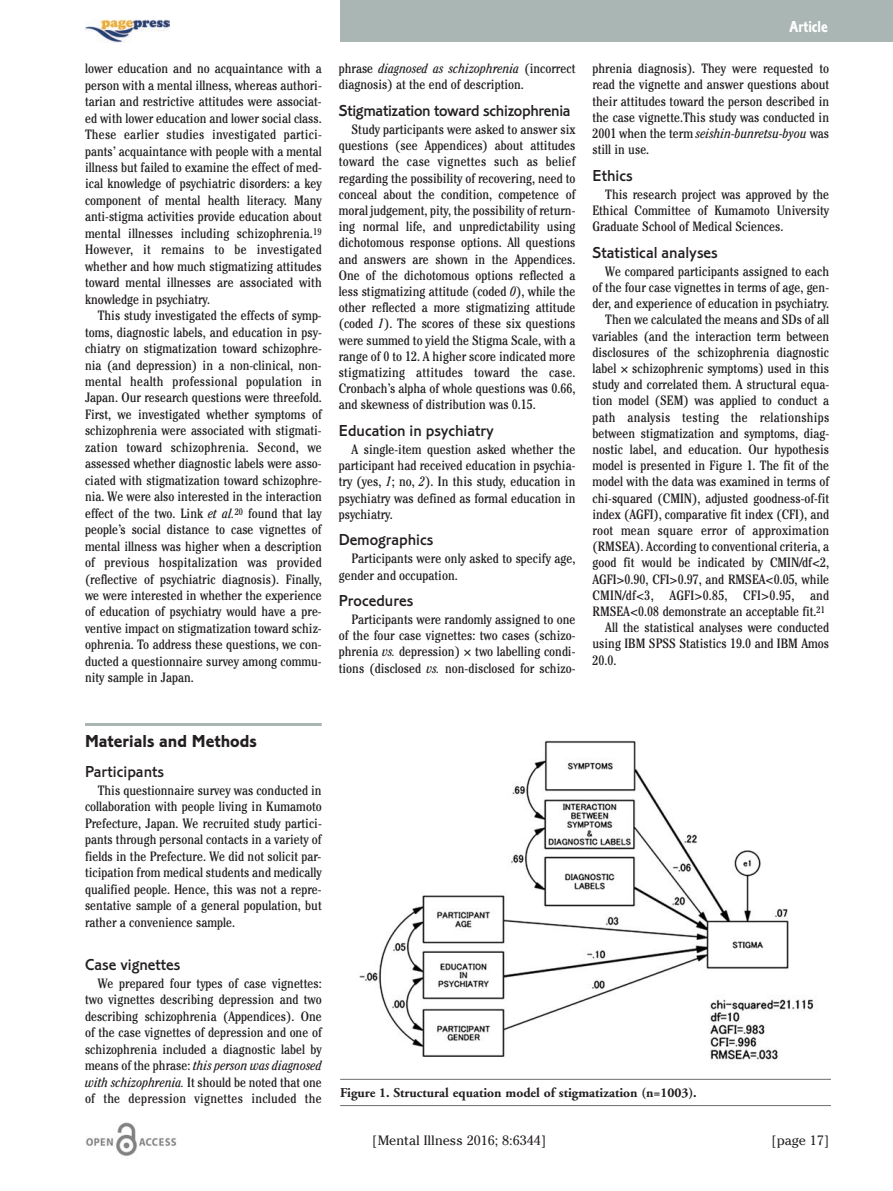
<style>
.page{position:relative;width:893px;height:1191px;background:#fff}
.page>*{position:absolute;margin:0;border:0;box-sizing:border-box;transform-origin:0 0}
.t1{font:18px "Corinthian Bold Plain";color:#231f20}
.t2{font:16.5px "Corinthian Medium Plain";color:#231f20}
.t3{font:16.5px "Corinthian Medium Plain";letter-spacing:-.02em;color:#231f20}
.t4{font:16.5px "Corinthian Bold Condensed Plain";color:#fff}
.t5{font:condensed 13.5px/16.5px "Cheltenham";color:#231f20;text-align:justify}
.t6{font:condensed 13.5px "Cheltenham";letter-spacing:.02em;color:#231f20}
.t7{font:700 13.5px "Adobe Garamond";color:#231f20}
.t8{font:13.5px "Cheltenham";color:#231f20}
.s1{font-style:italic}
</style>
<div class="page">
<hr style="left:85px;top:723px;width:237px;height:3px;background:#a9b6b3">
<div style="left:340px;top:0;width:553px;height:42px;background:#a9b6b3"></div>
<img style="left:85px;top:19px;width:85px;height:24px">
<img style="left:86px;top:1123px;width:91px;height:34px">
<hr style="left:340px;top:1079px;width:491px;height:1px;background:#6c6d70">
<hr style="left:340px;top:1105px;width:491px;height:1px;background:#6c6d70">
<img style="left:359px;top:740px;width:455px;height:320px">
<p class="t5" style="left:85px;top:62px;width:238px">lower education and no acquaintance with a person with a mental illness, whereas authori&shy;tarian and restrictive attitudes were associat&shy;ed with lower education and lower social class.<br>These earlier studies investigated partici&shy;pants’ acquaintance with people with a mental illness but failed to examine the effect of med&shy;ical knowledge of psychiatric disorders: a key component of mental health literacy. Many anti-stigma activities provide education about mental illnesses including schizophrenia.<sup>19<br></sup>However, it remains to be investigated whether and how much stigmatizing attitudes toward mental illnesses are associated with knowledge in psychiatry.</p>
<p class="t5" style="left:85px;top:308px;width:238px;text-indent:13px">This study investigated the effects of symp&shy;toms, diagnostic labels, and education in psy&shy;chiatry on stigmatization toward schizophre&shy;nia (and depression) in a non-clinical, non&shy;mental health professional population in Japan. Our research questions were threefold.<br>First, we investigated whether symptoms of schizophrenia were associated with stigmati&shy;zation toward schizophrenia. Second, we assessed whether diagnostic labels were asso&shy;ciated with stigmatization toward schizophre&shy;nia. We were also interested in the interaction effect of the two. Link <span class="s1">et al.</span><sup>20</sup> found that lay people’s social distance to case vignettes of mental illness was higher when a description of previous hospitalization was provided (reflective of psychiatric diagnosis). Finally, we were interested in whether the experience of education of psychiatry would have a pre&shy;ventive impact on stigmatization toward schiz&shy;ophrenia. To address these questions, we con&shy;ducted a questionnaire survey among commu&shy;nity sample in Japan.</p>
<p class="t5" style="left:339px;top:62px;width:238px">phrase <span class="s1">diagnosed as schizophrenia</span> (incorrect diagnosis) at the end of description.</p>
<p class="t3" style="left:339px;top:105px;width:233px">Stigmatization toward schizophrenia</p>
<p class="t5" style="left:339px;top:122px;width:238px;text-indent:13px">Study participants were asked to answer six questions (see Appendices) about attitudes toward the case vignettes such as belief regarding the possibility of recovering, need to conceal about the condition, competence of moral judgement, pity, the possibility of return&shy;ing normal life, and unpredictability using dichotomous response options. All questions and answers are shown in the Appendices.<br>One of the dichotomous options reflected a less stigmatizing attitude (coded <span class="s1">0</span>), while the other reflected a more stigmatizing attitude (coded <span class="s1">1</span>). The scores of these six questions were summed to yield the Stigma Scale, with a range of 0 to 12. A higher score indicated more stigmatizing attitudes toward the case.<br>Cronbach’s alpha of whole questions was 0.66, and skewness of distribution was 0.15.</p>
<p class="t2" style="left:339px;top:425px;width:157px">Education in psychiatry</p>
<p class="t5" style="left:339px;top:442px;width:238px;text-indent:13px">A single-item question asked whether the participant had received education in psychia&shy;try (yes, <span class="s1">1</span>; no, <span class="s1">2</span>). In this study, education in psychiatry was defined as formal education in psychiatry.</p>
<p class="t2" style="left:339px;top:534px;width:96px">Demographics</p>
<p class="t5" style="left:339px;top:552px;width:238px;text-indent:13px">Participants were only asked to specify age, gender and occupation.</p>
<p class="t2" style="left:339px;top:595px;width:76px">Procedures</p>
<p class="t5" style="left:339px;top:612px;width:238px;text-indent:13px">Participants were randomly assigned to one of the four case vignettes: two cases (schizo&shy;phrenia <span class="s1">vs.</span> depression) × two labelling condi&shy;tions (disclosed <span class="s1">vs.</span> non-disclosed for schizo-</p>
<p class="t4" style="left:789px;top:21px;width:40px">Article</p>
<p class="t5" style="left:592px;top:62px;width:238px">phrenia diagnosis). They were requested to read the vignette and answer questions about their attitudes toward the person described in the case vignette.This study was conducted in 2001 when the term <span class="s1">seishin-bunretsu-byou</span> was still in use.</p>
<p class="t2" style="left:592px;top:170px;width:42px">Ethics</p>
<p class="t5" style="left:592px;top:187px;width:238px;text-indent:13px">This research project was approved by the Ethical Committee of Kumamoto University Graduate School of Medical Sciences.</p>
<p class="t2" style="left:592px;top:247px;width:127px">Statistical analyses</p>
<p class="t5" style="left:605px;top:264px;width:225px">We compared participants assigned to each</p>
<p class="t5" style="left:592px;top:280px;width:238px">of the four case vignettes in terms of age, gen-</p>
<p class="t5" style="left:592px;top:296px;width:238px">der, and experience of education in psychiatry.</p>
<p class="t5" style="left:605px;top:313px;width:225px">Then we calculated the means and SDs of all</p>
<p class="t5" style="left:592px;top:329px;width:238px">variables (and the interaction term between</p>
<p class="t5" style="left:592px;top:345px;width:238px">disclosures of the schizophrenia diagnostic</p>
<p class="t5" style="left:592px;top:361px;width:238px">label × schizophrenic symptoms) used in this</p>
<p class="t5" style="left:592px;top:377px;width:238px">study and correlated them. A structural equa-</p>
<p class="t5" style="left:592px;top:394px;width:238px">tion model (SEM) was applied to conduct a</p>
<p class="t6" style="left:592px;top:412px;width:238px">path analysis testing the relationships</p>
<p class="t5" style="left:592px;top:426px;width:238px">between stigmatization and symptoms, diag-</p>
<p class="t5" style="left:592px;top:442px;width:238px">nostic label, and education. Our hypothesis</p>
<p class="t5" style="left:592px;top:458px;width:238px">model is presented in Figure 1. The fit of the</p>
<p class="t5" style="left:592px;top:475px;width:238px">model with the data was examined in terms of</p>
<p class="t5" style="left:592px;top:491px;width:238px">chi-squared (CMIN), adjusted goodness-of-fit</p>
<p class="t5" style="left:592px;top:507px;width:238px">index (AGFI), comparative fit index (CFI), and</p>
<p class="t5" style="left:592px;top:523px;width:238px">root mean square error of approximation</p>
<p class="t5" style="left:592px;top:539px;width:238px">(RMSEA). According to conventional criteria, a</p>
<p class="t5" style="left:592px;top:556px;width:238px">good fit would be indicated by CMIN/df&lt;2,</p>
<p class="t5" style="left:592px;top:572px;width:238px">AGFI&gt;0.90, CFI&gt;0.97, and RMSEA&lt;0.05, while</p>
<p class="t6" style="left:592px;top:590px;width:238px">CMIN/df&lt;3, AGFI&gt;0.85, CFI&gt;0.95, and</p>
<p class="t5" style="left:592px;top:604px;width:234px">RMSEA&lt;0.08 demonstrate an acceptable fit.<sup>21</sup></p>
<p class="t5" style="left:605px;top:620px;width:225px">All the statistical analyses were conducted</p>
<p class="t5" style="left:592px;top:637px;width:238px">using IBM SPSS Statistics 19.0 and IBM Amos</p>
<p class="t5" style="left:592px;top:653px;width:25px">20.0.</p>
<h1 class="t1" style="left:85px;top:735px;width:173px">Materials and Methods</h1>
<p class="t2" style="left:85px;top:765px;width:81px">Participants</p>
<p class="t5" style="left:85px;top:783px;width:238px;text-indent:13px">This questionnaire survey was conducted in collaboration with people living in Kumamoto Prefecture, Japan. We recruited study partici&shy;pants through personal contacts in a variety of fields in the Prefecture. We did not solicit par&shy;ticipation from medical students and medically qualified people. Hence, this was not a repre&shy;sentative sample of a general population, but rather a convenience sample.</p>
<p class="t2" style="left:85px;top:958px;width:97px">Case vignettes</p>
<p class="t5" style="left:85px;top:976px;width:238px;text-indent:13px">We prepared four types of case vignettes: two vignettes describing depression and two describing schizophrenia (Appendices). One of the case vignettes of depression and one of schizophrenia included a diagnostic label by means of the phrase: <span class="s1">this person was diagnosed with schizophrenia.</span> It should be noted that one of the depression vignettes included the</p>
<p class="t7" style="left:340px;top:1087px;width:358px">Figure 1. Structural equation model of stigmatization (n=1003).</p>
<p class="t8" style="left:372px;top:1132px;width:175px">[Mental Illness 2016; 8:6344]</p>
<p class="t8" style="left:771px;top:1132px;width:59px">[page 17]</p>
</div>
